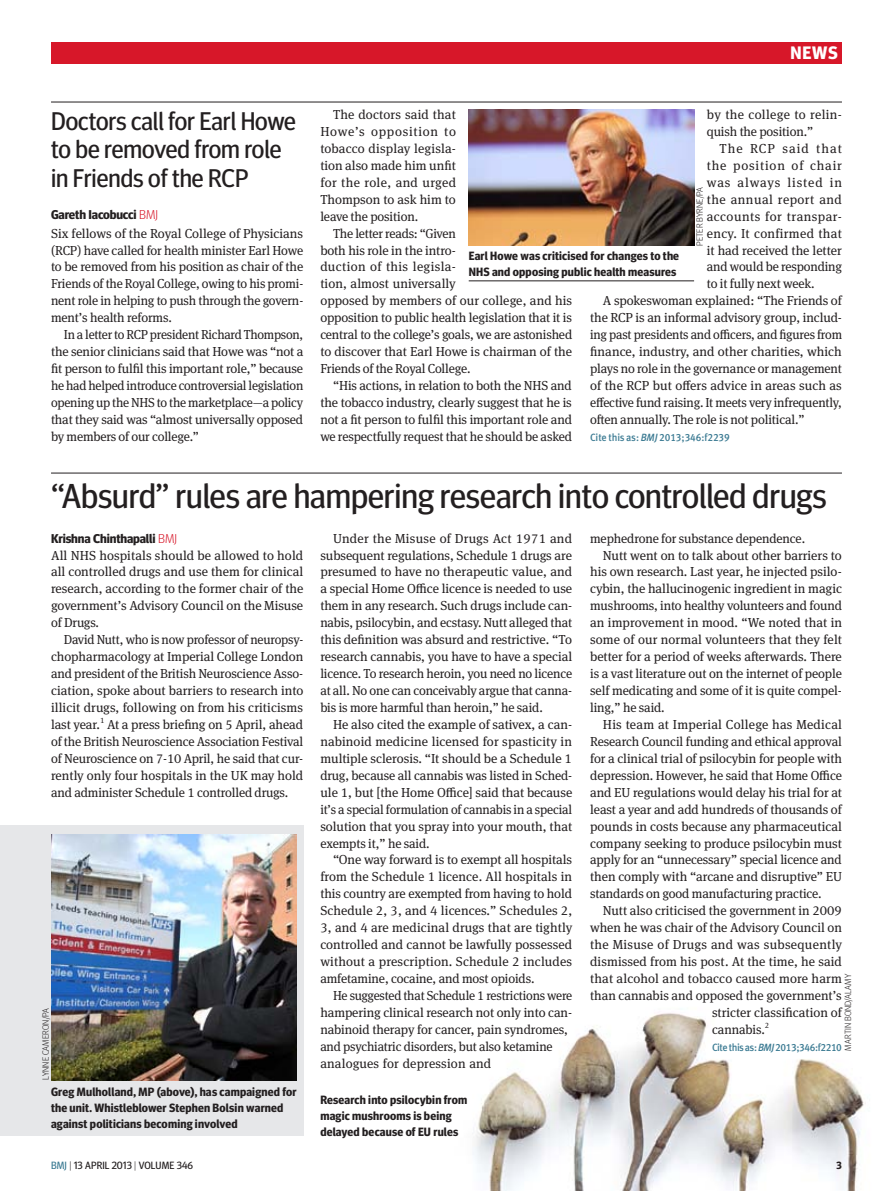
<style>
.page{position:relative;width:893px;height:1191px;background:#fff}
.page>*{position:absolute;margin:0;border:0;box-sizing:border-box;transform-origin:0 0}
.news_head_23{font:34.5px "Meta Headline OT";color:#231f20}
.news_head_17{font:25.5px/28.5px "Meta Headline OT";color:#231f20}
.Section-Strap_Red_Ri{font:700 18px "Meta Headline OT";color:#fff}
.body_indent{font:13.05px/17px "Meta Serif Pro";letter-spacing:-.01em;color:#231f20;text-align:justify}
.body_indent-2{font:13.05px/17px "Meta Serif Pro";letter-spacing:-.01em;color:#231f20;text-align:justify;scale:.96 1}
.body{font:13.05px/17px "Meta Serif Pro";letter-spacing:-.01em;color:#231f20;text-align:justify}
.body_indent-3{font:13.05px "Meta Serif Pro";letter-spacing:.01em;color:#231f20}
.body_indent-4{font:13.05px "Meta Serif Pro";letter-spacing:.02em;color:#231f20}
.news_byline_author{font:700 12.75px "Meta Headline OT";letter-spacing:-.01em;color:#231f20}
.t1{font:700 12px/15.8px "Meta Headline OT";letter-spacing:.015em;color:#231f20}
.citation{font:500 10.5px "Meta Pro";letter-spacing:-.01em;color:#3c7b93;scale:.95 1}
.citation-2{font:500 10.5px "Meta Pro";letter-spacing:-.03em;color:#3c7b93;scale:.95 1}
.t2{font:10.5px "Meta Headline OT";letter-spacing:.01em;color:#231f20}
.t3{font:700 10.5px "Meta Headline OT";color:#231f20}
.credit{font:300 9px "Meta Headline OT";letter-spacing:.015em;color:#231f20}
.body_indent-5{font:7.8px "Meta Serif Pro";color:#231f20}
.s1{font-weight:300;color:#d71729}
.s2{font-style:italic}
.s3{color:#3c7b93}
.s4{font-weight:300}
</style>
<div class="page">
<div style="left:51px;top:43px;width:791px;height:21px;background:#d71729"></div>
<hr style="left:51px;top:102px;width:791px;height:1px;background:#231f20">
<img style="left:473px;top:1013px;width:393px;height:178px">
<div style="left:0;top:825px;width:303px;height:310px;background:#e6e7e9"></div>
<img style="left:469px;top:109px;width:225px;height:137px">
<img style="left:51px;top:834px;width:246px;height:246px">
<hr style="left:469px;top:281px;width:225px;height:1px;background:#231f20">
<hr style="left:51px;top:473px;width:791px;height:1px;background:#231f20">
<p class="Section-Strap_Red_Ri" style="left:791px;top:42px;width:48px">NEWS</p>
<p class="news_head_17" style="left:51px;top:106px;width:247px">Doctors call for Earl Howe to be removed from role in Friends of the RCP</p>
<p class="news_byline_author" style="left:51px;top:206px;width:109px">Gareth Iacobucci <span class="s1">BMJ</span></p>
<p class="body" style="left:51px;top:224px;width:254px">Six fellows of the Royal College of Physicians (RCP) have called for health minister Earl Howe to be removed from his position as chair of the Friends of the Royal College, owing to his promi&shy;nent role in helping to push through the govern&shy;ment’s health reforms.</p>
<p class="body_indent-2" style="left:51px;top:325px;width:264px;text-indent:13px">In a letter to RCP president Richard Thompson, the senior clinicians said that Howe was “not a fit person to fulfil this important role,” because he had helped introduce controversial legislation opening up the NHS to the marketplace—a policy that they said was “almost universally opposed by members of our college.”</p>
<p class="body_indent" style="left:320px;top:105px;width:137px;text-indent:13px">The doctors said that Howe’s opposition to tobacco display legisla&shy;tion also made him unfit for the role, and urged Thompson to ask him to leave the position.</p>
<p class="body_indent" style="left:320px;top:224px;width:253px;text-align:left;text-indent:13px">The letter reads: “Given<br>both his role in the intro-<br>duction of this legisla-<br>tion, almost universally<br>opposed by members of our college, and his opposition to public health legislation that it is central to the college’s goals, we are astonished to discover that Earl Howe is chairman of the Friends of the Royal College.</p>
<p class="body_indent" style="left:320px;top:376px;width:253px;text-indent:13px">“His actions, in relation to both the NHS and the tobacco industry, clearly suggest that he is not a fit person to fulfil this important role and we respectfully request that he should be asked</p>
<p class="body_indent" style="left:707px;top:105px;width:137px">by the college to relin&shy;quish the position.”</p>
<p class="body_indent" style="left:707px;top:139px;width:137px;text-indent:13px">The RCP said that the position of chair was always listed in the annual report and accounts for transpar&shy;ency. It confirmed that it had received the letter and would be responding to it fully next week.</p>
<p class="body_indent" style="left:590px;top:292px;width:253px;text-indent:13px">A spokeswoman explained: “The Friends of the RCP is an informal advisory group, includ&shy;ing past presidents and officers, and figures from finance, industry, and other charities, which plays no role in the governance or management of the RCP but offers advice in areas such as effective fund raising. It meets very infrequently, often annually. The role is not political.”</p>
<p class="citation" style="left:590px;top:429px;width:149px">Cite this as: <span class="s2">BMJ</span> 2013;346:f2239</p>
<p class="credit" style="left:694px;top:246px;width:60px;rotate:-90deg">PETER BYRNE/PA</p>
<p class="t1" style="left:469px;top:248px;width:212px">Earl Howe was criticised for changes to the<br>NHS and opposing public health measures</p>
<p class="news_head_23" style="left:51px;top:475px;width:777px">“Absurd” rules are hampering research into controlled drugs</p>
<p class="news_byline_author" style="left:51px;top:530px;width:128px">Krishna Chinthapalli <span class="s1">BMJ</span></p>
<p class="body" style="left:51px;top:546px;width:254px">All NHS hospitals should be allowed to hold all controlled drugs and use them for clinical research, according to the former chair of the government’s Advisory Council on the Misuse of Drugs.</p>
<p class="body_indent-2" style="left:51px;top:630px;width:264px;text-indent:13px">David Nutt, who is now professor of neuropsy&shy;chopharmacology at Imperial College London and president of the British Neuroscience Asso&shy;ciation, spoke about barriers to research into illicit drugs, following on from his criticisms last year.</p>
<p class="body_indent" style="left:320px;top:529px;width:253px;text-indent:13px">Under the Misuse of Drugs Act 1971 and subsequent regulations, Schedule 1 drugs are presumed to have no therapeutic value, and a special Home Office licence is needed to use them in any research. Such drugs include can&shy;nabis, psilocybin, and ecstasy. Nutt alleged that this definition was absurd and restrictive. “To research cannabis, you have to have a special licence. To research heroin, you need no licence at all. No one can conceivably argue that canna&shy;bis is more harmful than heroin,” he said.</p>
<p class="body_indent" style="left:320px;top:715px;width:253px;text-indent:13px">He also cited the example of sativex, a can&shy;nabinoid medicine licensed for spasticity in multiple sclerosis. “It should be a Schedule 1 drug, because all cannabis was listed in Sched&shy;ule 1, but [the Home Office] said that because it’s a special formulation of cannabis in a special solution that you spray into your mouth, that exempts it,” he said.</p>
<p class="body_indent" style="left:320px;top:850px;width:253px;text-indent:13px">“One way forward is to exempt all hospitals from the Schedule 1 licence. All hospitals in this country are exempted from having to hold Schedule 2, 3, and 4 licences.” Schedules 2, 3, and 4 are medicinal drugs that are tightly controlled and cannot be lawfully possessed without a prescription. Schedule 2 includes amfetamine, cocaine, and most opioids.</p>
<p class="body_indent-2" style="left:320px;top:986px;width:264px;text-align:left;text-indent:13px">He suggested that Schedule 1 restrictions were hampering clinical research not only into can&shy;nabinoid therapy for cancer, pain syndromes, and psychiatric disorders, but also ketamine analogues for depression and</p>
<p class="body_indent" style="left:590px;top:529px;width:216px">mephedrone for substance dependence.</p>
<p class="body_indent" style="left:590px;top:546px;width:253px;text-indent:13px">Nutt went on to talk about other barriers to his own research. Last year, he injected psilo&shy;cybin, the hallucinogenic ingredient in magic mushrooms, into healthy volunteers and found an improvement in mood. “We noted that in some of our normal volunteers that they felt better for a period of weeks afterwards. There is a vast literature out on the internet of people self medicating and some of it is quite compel&shy;ling,” he said.</p>
<p class="body_indent" style="left:590px;top:715px;width:253px;text-indent:13px">His team at Imperial College has Medical Research Council funding and ethical approval for a clinical trial of psilocybin for people with depression. However, he said that Home Office and EU regulations would delay his trial for at least a year and add hundreds of thousands of pounds in costs because any pharmaceutical company seeking to produce psilocybin must apply for an “unnecessary” special licence and then comply with “arcane and disruptive” EU standards on good manufacturing practice.</p>
<p class="body_indent" style="left:603px;top:901px;width:240px">Nutt also criticised the government in 2009</p>
<p class="body_indent" style="left:590px;top:918px;width:253px">when he was chair of the Advisory Council on</p>
<p class="body_indent-4" style="left:590px;top:935px;width:253px">the Misuse of Drugs and was subsequently</p>
<p class="body_indent" style="left:590px;top:952px;width:253px">dismissed from his post. At the time, he said</p>
<p class="body_indent-3" style="left:590px;top:969px;width:253px">that alcohol and tobacco caused more harm</p>
<p class="body_indent" style="left:590px;top:986px;width:253px">than cannabis and opposed the government’s</p>
<p class="body_indent" style="left:712px;top:1003px;width:131px">stricter classification of</p>
<p class="body_indent" style="left:712px;top:1020px;width:54px">cannabis.</p>
<p class="body_indent-5" style="left:765px;top:1019px;width:6px">2</p>
<p class="citation-2" style="left:712px;top:1039px;width:138px">Cite this as: <span class="s2">BMJ</span> 2013;346:f2210</p>
<p class="body_indent-5" style="left:100px;top:714px;width:6px">1</p>
<p class="body_indent" style="left:51px;top:715px;width:254px;text-indent:56px">At a press briefing on 5 April, ahead of the British Neuroscience Association Festival of Neuroscience on 7-10 April, he said that cur&shy;rently only four hospitals in the UK may hold and administer Schedule 1 controlled drugs.</p>
<p class="credit" style="left:843px;top:1050px;width:78px;rotate:-90deg">MARTIN BOND/ALAMY</p>
<p class="credit" style="left:40px;top:1079px;width:73px;rotate:-90deg">LYNNE CAMERON/PA</p>
<p class="t1" style="left:51px;top:1083px;width:247px">Greg Mulholland, MP (above), has campaigned for the unit. Whistleblower Stephen Bolsin warned against politicians becoming involved</p>
<p class="t1" style="left:320px;top:1091px;width:148px">Research into psilocybin from magic mushrooms is being delayed because of EU rules</p>
<p class="t2" style="left:51px;top:1159px;width:144px"><span class="s3">BMJ</span> <span class="s4">|</span> 13 APRIL 2013 <span class="s4">|</span> VOLUME 346</p>
<p class="t3" style="left:837px;top:1159px;width:7px">3</p>
</div>
